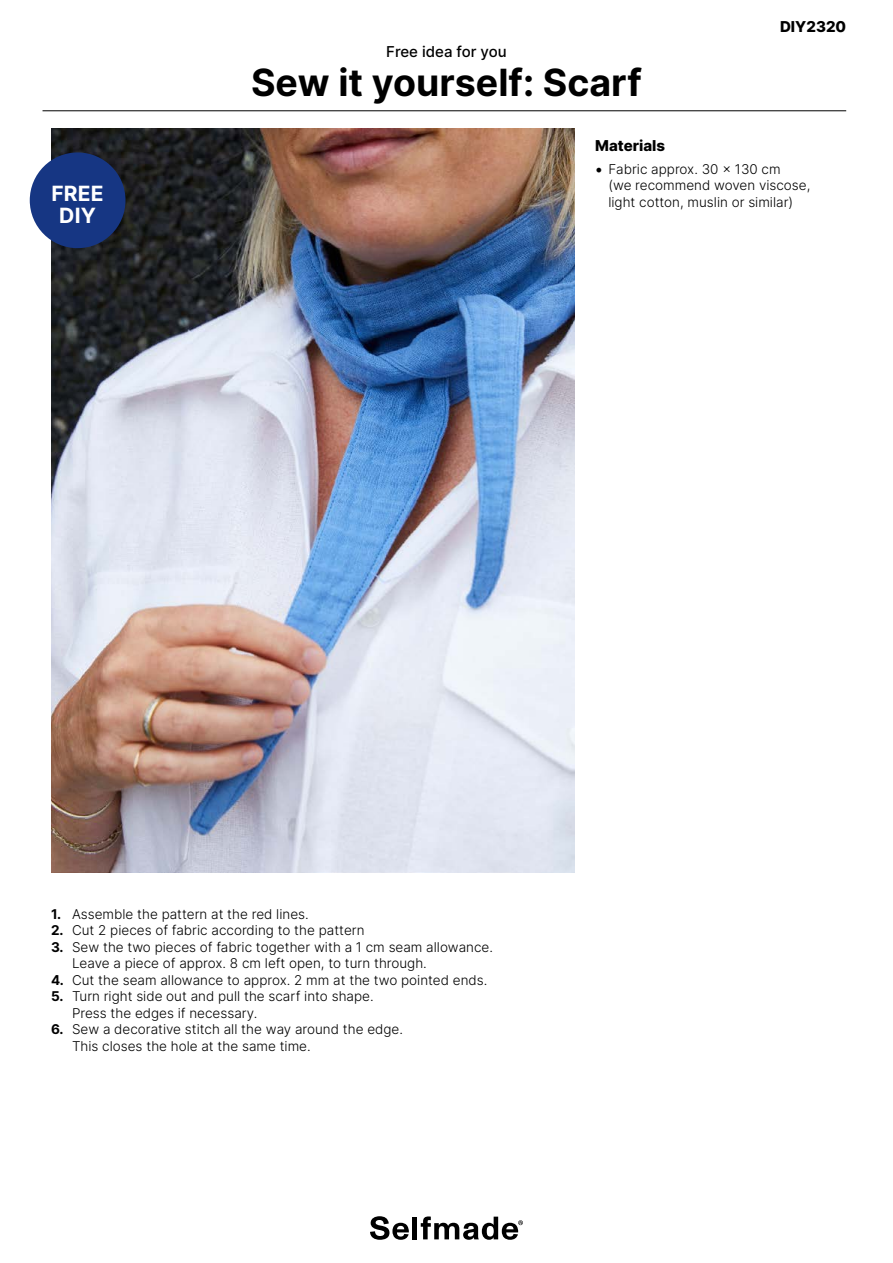
<style>
.page{position:relative;width:893px;height:1263px;background:#fff}
.page>*{position:absolute;margin:0;border:0;box-sizing:border-box;transform-origin:0 0}
.t1{font:700 37.5px "Inter";color:#000}
.t2{font:700 21px "Inter";letter-spacing:.01em;color:#fff}
.t3{font:800 15px "Inter";color:#000}
.t4{font:500 15px "Inter";color:#000}
.t5{font:300 13.5px/16.5px "Inter";color:#000}
.s1{font-family:"Minion Pro";font-weight:400;font-size:18px}
.s2{font-weight:700}
</style>
<div class="page">
<img style="left:51px;top:128px;width:523px;height:744px">
<svg style="left:370px;top:1216px;width:39px;height:24px"></svg>
<hr style="left:413px;top:1216px;width:4px;height:23px;background:#000">
<svg style="left:421px;top:1216px;width:102px;height:24px"></svg>
<hr style="left:43px;top:111px;width:803px;height:1px;background:#000">
<div style="left:30px;top:152px;width:95px;height:96px;background:#163683;border-radius:50%"></div>
<h2 class="t2" style="left:51px;top:178px;width:54px">FREE</h2>
<h2 class="t2" style="left:59px;top:200px;width:38px">DIY</h2>
<p class="t4" style="left:386px;top:41px;width:122px">Free idea for you</p>
<h1 class="t1" style="left:251px;top:55px;width:392px">Sew it yourself: Scarf</h1>
<p class="t3" style="left:780px;top:15px;width:68px">DIY2320</p>
<p class="t3" style="left:595px;top:134px;width:71px">Materials</p>
<p class="t5" style="left:608px;top:160px;width:203px;text-indent:-13px"><span class="s1">•</span> Fabric approx. 30 x 130 cm<br>(we recommend woven viscose,</p>
<p class="t5" style="left:608px;top:193px;width:186px">light cotton, muslin or similar)</p>
<p class="t5" style="left:51px;top:905px;width:259px"><span class="s2">1.</span> Assemble the pattern at the red lines.</p>
<p class="t5" style="left:51px;top:922px;width:315px"><span class="s2">2.</span> Cut 2 pieces of fabric according to the pattern</p>
<p class="t5" style="left:72px;top:938px;width:422px;text-indent:-21px"><span class="s2">3.</span> Sew the two pieces of fabric together with a 1 cm seam allowance.<br>Leave a piece of approx. 8 cm left open, to turn through.</p>
<p class="t5" style="left:51px;top:971px;width:438px"><span class="s2">4.</span> Cut the seam allowance to approx. 2 mm at the two pointed ends.</p>
<p class="t5" style="left:72px;top:988px;width:303px;text-indent:-21px"><span class="s2">5.</span> Turn right side out and pull the scarf into shape.<br>Press the edges if necessary.</p>
<p class="t5" style="left:72px;top:1021px;width:333px;text-indent:-21px"><span class="s2">6.</span> Sew a decorative stitch all the way around the edge.<br>This closes the hole at the same time.</p>
</div>
